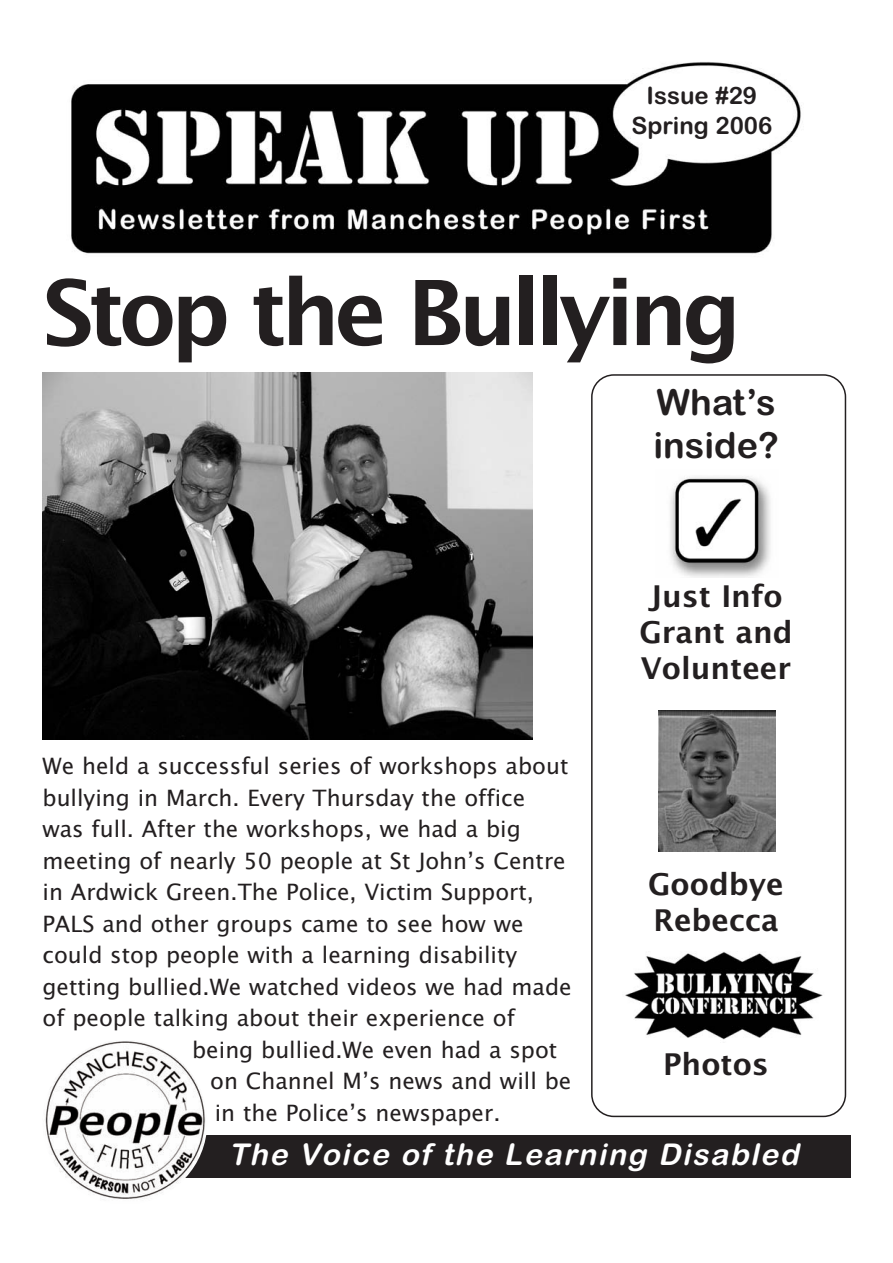
<style>
.page{position:relative;width:893px;height:1263px;background:#fff}
.page>*{position:absolute;margin:0;border:0;box-sizing:border-box;transform-origin:0 0}
.t1{font:600 90px "Lucida Sans";letter-spacing:-.065em;color:#231f20}
.t2{font:36px/43.2px "Arial Rounded MT Bold";color:#231f20}
.t3{font:600 30px/36px "Lucida Sans";color:#231f20;text-align:center}
.t4{font:italic 30px "Arial Rounded MT Bold";color:#fff}
.t5{font:24px/30px "Arial Rounded MT Bold";color:#231f20;text-align:center}
.t6{font:22.5px "Lucida Sans";color:#231f20}
</style>
<div class="page">
<svg style="left:591px;top:374px;width:255px;height:743px"></svg>
<img style="left:71px;top:62px;width:731px;height:192px">
<div style="left:153px;top:1135px;width:697px;height:43px;background:#231f20"></div>
<img style="left:45px;top:1041px;width:162px;height:158px">
<img style="left:43px;top:372px;width:490px;height:368px">
<img style="left:623px;top:951px;width:202px;height:91px">
<img style="left:656px;top:470px;width:123px;height:107px">
<img style="left:658px;top:711px;width:118px;height:141px">
<p class="t5" style="left:631px;top:81px;width:143px">Issue #29<br>Spring 2006</p>
<h1 class="t1" style="left:43px;top:261px;width:700px">Stop the Bullying</h1>
<h2 class="t2" style="left:653px;top:381px;width:127px">What’s inside?</h2>
<h3 class="t3" style="left:639px;top:578px;width:155px">Just Info<br>Grant and<br>Volunteer</h3>
<p class="t6" style="left:43px;top:753px;width:527px">We held a successful series of workshops about</p>
<p class="t6" style="left:43px;top:785px;width:484px">bullying in March. Every Thursday the office</p>
<p class="t6" style="left:43px;top:816px;width:480px">was full. After the workshops, we had a big</p>
<p class="t6" style="left:43px;top:848px;width:525px">meeting of nearly 50 people at St John’s Centre</p>
<p class="t6" style="left:43px;top:879px;width:493px">in Ardwick Green.The Police, Victim Support,</p>
<p class="t6" style="left:43px;top:911px;width:483px">PALS and other groups came to see how we</p>
<p class="t6" style="left:43px;top:942px;width:476px">could stop people with a learning disability</p>
<p class="t6" style="left:43px;top:974px;width:531px">getting bullied.We watched videos we had made</p>
<p class="t6" style="left:43px;top:1005px;width:474px">of people talking about their experience of</p>
<p class="t6" style="left:192px;top:1037px;width:367px">being bullied.We even had a spot</p>
<p class="t6" style="left:210px;top:1068px;width:363px">on Channel M’s news and will be</p>
<p class="t6" style="left:215px;top:1100px;width:287px">in the Police’s newspaper.</p>
<h3 class="t4" style="left:229px;top:1137px;width:578px">The Voice of the Learning Disabled</h3>
<h3 class="t3" style="left:648px;top:866px;width:137px;text-align:left">Goodbye<br>Rebecca</h3>
<h3 class="t3" style="left:663px;top:1046px;width:107px">Photos</h3>
</div>
